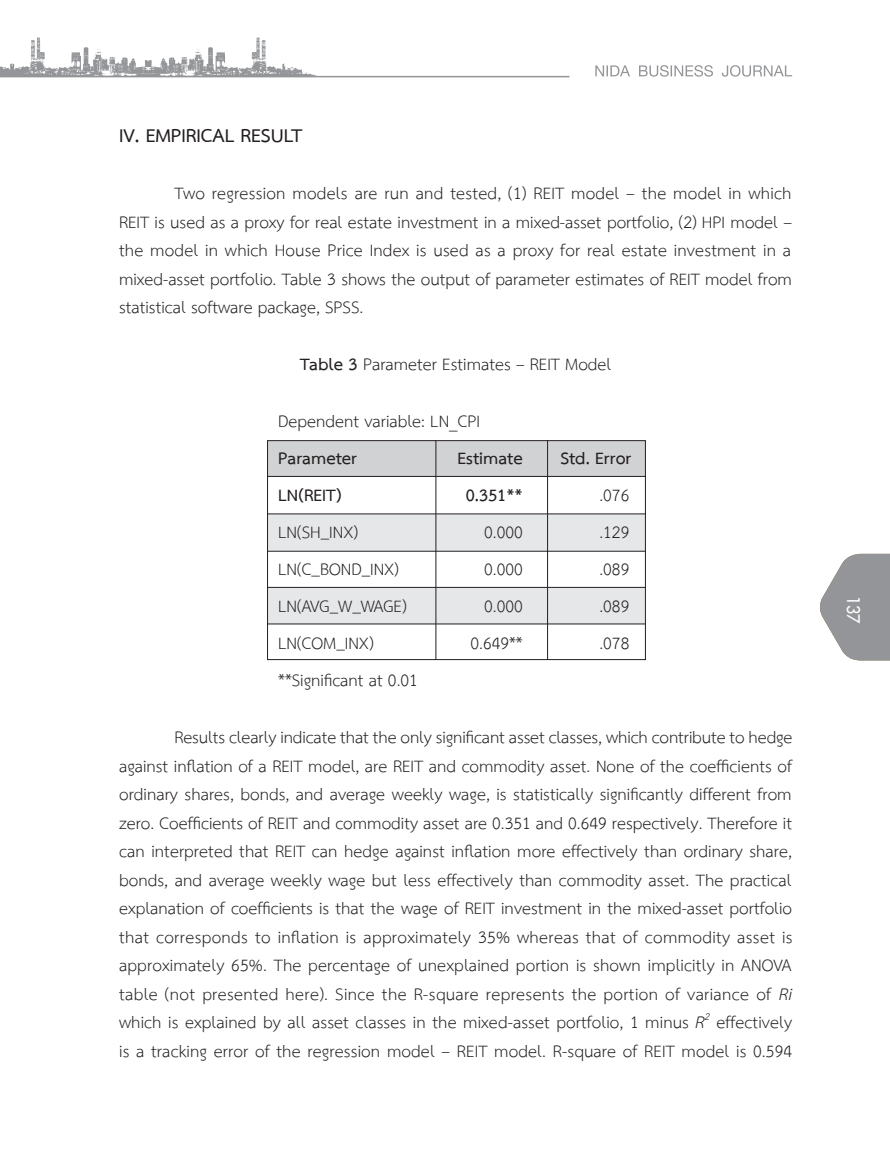
<style>
.page{position:relative;width:890px;height:1160px;background:#fff}
.page>*{position:absolute;margin:0;border:0;box-sizing:border-box;transform-origin:0 0}
.t1{font:700 27px "TH Sarabun PSK";color:#231f20}
.t2{font:24px/28.5px "TH Sarabun PSK";color:#231f20;text-align:justify}
.t3{font:700 24px "TH Sarabun PSK";color:#231f20}
.t4{font:700 24px "PSL Kittithada";color:#fff}
.s1{font-weight:700}
.s2{font-style:italic}
</style>
<div class="page">
<svg style="left:820px;top:553px;width:70px;height:107px;fill:#939598"></svg>
<svg style="left:0;top:37px;width:316px;height:41px"></svg>
<hr style="left:0;top:76px;width:569px;height:1px;background:#939598">
<svg style="left:595px;top:65px;width:197px;height:12px"></svg>
<div style="left:267px;top:441px;width:378px;height:35px;background:#d1d2d4"></div>
<div style="left:267px;top:514px;width:378px;height:37px;background:#e6e7e9"></div>
<div style="left:267px;top:587px;width:378px;height:37px;background:#e6e7e9"></div>
<div style="left:267px;top:440px;width:378px;height:220px;border:1px solid #231f20"></div>
<hr style="left:435px;top:440px;width:1px;height:220px;background:#231f20">
<hr style="left:547px;top:440px;width:1px;height:220px;background:#231f20">
<hr style="left:267px;top:476px;width:378px;height:1px;background:#231f20">
<hr style="left:267px;top:513px;width:378px;height:1px;background:#231f20">
<hr style="left:267px;top:551px;width:378px;height:1px;background:#231f20">
<hr style="left:267px;top:587px;width:378px;height:1px;background:#231f20">
<hr style="left:267px;top:623px;width:378px;height:1px;background:#231f20">
<p class="t1" style="left:119px;top:119px;width:185px">IV. EMPIRICAL RESULT</p>
<p class="t2" style="left:119px;top:180px;width:674px;text-indent:55px">Two regression models are run and tested, (1) REIT model – the model in which REIT is used as a proxy for real estate investment in a mixed-asset portfolio, (2) HPI model – the model in which House Price Index is used as a proxy for real estate investment in a mixed-asset portfolio. Table 3 shows the output of parameter estimates of REIT model from statistical software package, SPSS.</p>
<p class="t2" style="left:300px;top:351px;width:313px"><span class="s1">Table 3</span> Parameter Estimates – REIT Model</p>
<p class="t2" style="left:278px;top:408px;width:203px">Dependent variable: LN_CPI</p>
<p class="t3" style="left:278px;top:444px;width:81px">Parameter</p>
<p class="t3" style="left:457px;top:444px;width:67px">Estimate</p>
<p class="t3" style="left:560px;top:444px;width:73px">Std. Error</p>
<p class="t3" style="left:278px;top:481px;width:65px">LN(REIT)</p>
<p class="t3" style="left:466px;top:481px;width:58px">0.351**</p>
<p class="t2" style="left:599px;top:482px;width:31px">.076</p>
<p class="t2" style="left:278px;top:519px;width:81px">LN(SH_INX)</p>
<p class="t2" style="left:484px;top:519px;width:40px">0.000</p>
<p class="t2" style="left:599px;top:519px;width:31px">.129</p>
<p class="t2" style="left:278px;top:556px;width:122px">LN(C_BOND_INX)</p>
<p class="t2" style="left:484px;top:556px;width:40px">0.000</p>
<p class="t2" style="left:599px;top:556px;width:31px">.089</p>
<p class="t2" style="left:278px;top:593px;width:130px">LN(AVG_W_WAGE)</p>
<p class="t2" style="left:484px;top:593px;width:40px">0.000</p>
<p class="t2" style="left:599px;top:593px;width:31px">.089</p>
<p class="t2" style="left:278px;top:630px;width:97px">LN(COM_INX)</p>
<p class="t2" style="left:470px;top:630px;width:54px">0.649**</p>
<p class="t2" style="left:599px;top:630px;width:31px">.078</p>
<p class="t2" style="left:278px;top:667px;width:141px">**Significant at 0.01</p>
<p class="t2" style="left:119px;top:724px;width:675px;text-indent:55px">Results clearly indicate that the only significant asset classes, which contribute to hedge against inflation of a REIT model, are REIT and commodity asset. None of the coefficients of ordinary shares, bonds, and average weekly wage, is statistically significantly different from zero. Coefficients of REIT and commodity asset are 0.351 and 0.649 respectively. Therefore it can interpreted that REIT can hedge against inflation more effectively than ordinary share, bonds, and average weekly wage but less effectively than commodity asset. The practical explanation of coefficients is that the wage of REIT investment in the mixed-asset portfolio that corresponds to inflation is approximately 35% whereas that of commodity asset is approximately 65%. The percentage of unexplained portion is shown implicitly in ANOVA table (not presented here). Since the R-square represents the portion of variance of <span class="s2">Ri </span>which is explained by all asset classes in the mixed-asset portfolio, 1 minus <span class="s2">R</span><sup>2</sup> effectively is a tracking error of the regression model – REIT model. R-square of REIT model is 0.594</p>
<p class="t4" style="left:866px;top:595px;width:30px;rotate:90deg">137</p>
</div>
